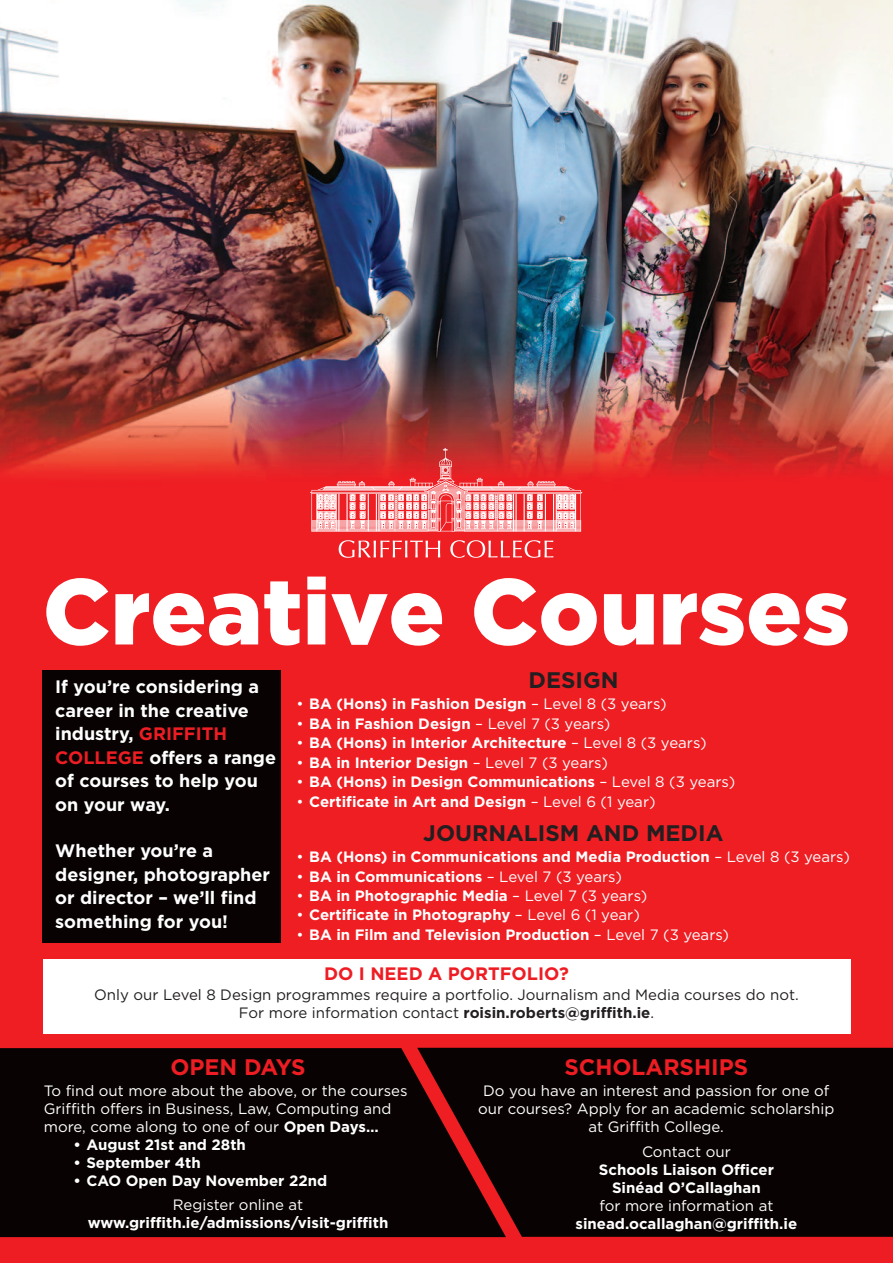
<style>
.page{position:relative;width:893px;height:1263px;background:#fff}
.page>*{position:absolute;margin:0;border:0;box-sizing:border-box;transform-origin:0 0}
.t1{font:900 93px "Gotham";color:#fff}
.t2{font:700 22.5px "Gotham";color:#231f20}
.t3{font:700 22.5px "Gotham";color:#ee1d23}
.t4{font:700 18px/23.4px "Gotham";color:#fff}
.t5{font:700 18px "Gotham";color:#ee1d23}
.t6{font:700 15px "Gotham";color:#fff}
.t7{font:15px/18px "Gotham";color:#fff}
.t8{font:15px "Gotham";color:#231f20}
.s1{color:#ee1d23}
.s2{font-weight:400}
.s3{font-weight:700}
</style>
<div class="page">
<img style="left:0;top:0;width:893px;height:1048px">
<div style="left:0;top:1228px;width:893px;height:35px;background:#ee1d23"></div>
<div style="left:0;top:1048px;width:417px;height:189px;background:#080302"></div>
<div style="left:43px;top:670px;width:238px;height:272px;background:#080302"></div>
<div style="left:43px;top:959px;width:807px;height:74px;background:#fff"></div>
<div style="left:417px;top:1048px;width:476px;height:189px;background:#080302"></div>
<svg style="left:339px;top:540px;width:101px;height:18px;background:#f2565a"></svg>
<svg style="left:450px;top:540px;width:103px;height:18px;background:#f15054"></svg>
<svg style="left:310px;top:448px;width:273px;height:84px;background:#ea6a6c"></svg>
<p class="t1" style="left:43px;top:558px;width:809px">Creative Courses</p>
<p class="t4" style="left:55px;top:676px;width:222px">If you’re considering a career in the creative industry, <span class="s1">GRIFFITH<br>COLLEGE</span> offers a range of courses to help you on your way.</p>
<p class="t4" style="left:55px;top:841px;width:216px">Whether you’re a designer, photographer or director – we’ll find something for you!</p>
<p class="t2" style="left:528px;top:672px;width:92px">DESIGN</p>
<p class="t6" style="left:296px;top:698px;width:372px"><span class="s2">•</span> BA (Hons) in Fashion Design <span class="s2">– Level 8 (3 years)</span></p>
<p class="t6" style="left:296px;top:718px;width:315px"><span class="s2">•</span> BA in Fashion Design <span class="s2">– Level 7 (3 years)</span></p>
<p class="t6" style="left:296px;top:737px;width:412px"><span class="s2">•</span> BA (Hons) in Interior Architecture <span class="s2">– Level 8 (3 years)</span></p>
<p class="t6" style="left:296px;top:757px;width:313px"><span class="s2">•</span> BA in Interior Design <span class="s2">– Level 7 (3 years)</span></p>
<p class="t6" style="left:296px;top:776px;width:440px"><span class="s2">•</span> BA (Hons) in Design Communications <span class="s2">– Level 8 (3 years)</span></p>
<p class="t6" style="left:296px;top:796px;width:361px"><span class="s2">•</span> Certificate in Art and Design <span class="s2">– Level 6 (1 year)</span></p>
<p class="t2" style="left:423px;top:825px;width:302px">JOURNALISM AND MEDIA</p>
<p class="t6" style="left:296px;top:851px;width:555px"><span class="s2">•</span> BA (Hons) in Communications and Media Production <span class="s2">– Level 8 (3 years)</span></p>
<p class="t6" style="left:296px;top:870px;width:327px"><span class="s2">•</span> BA in Communications <span class="s2">– Level 7 (3 years)</span></p>
<p class="t6" style="left:296px;top:890px;width:352px"><span class="s2">•</span> BA in Photographic Media <span class="s2">– Level 7 (3 years)</span></p>
<p class="t6" style="left:296px;top:909px;width:345px"><span class="s2">•</span> Certificate in Photography <span class="s2">– Level 6 (1 year)</span></p>
<p class="t6" style="left:296px;top:929px;width:434px"><span class="s2">•</span> BA in Film and Television Production <span class="s2">– Level 7 (3 years)</span></p>
<p class="t5" style="left:324px;top:967px;width:246px">DO I NEED A PORTFOLIO?</p>
<p class="t8" style="left:94px;top:989px;width:706px">Only our Level 8 Design programmes require a portfolio. Journalism and Media courses do not.</p>
<p class="t8" style="left:239px;top:1007px;width:417px">For more information contact <span class="s3">roisin.roberts@griffith.ie</span>.</p>
<p class="t3" style="left:170px;top:1058px;width:137px">OPEN DAYS</p>
<p class="t7" style="left:44px;top:1082px;width:365px">To find out more about the above, or the courses</p>
<p class="t7" style="left:44px;top:1100px;width:349px">Griffith offers in Business, Law, Computing and more, come along to one of our <span class="s3">Open Days…</span></p>
<p class="t6" style="left:74px;top:1139px;width:174px">• August 21st and 28th</p>
<p class="t6" style="left:74px;top:1157px;width:129px">• September 4th</p>
<p class="t6" style="left:74px;top:1175px;width:255px">• CAO Open Day November 22nd</p>
<p class="t7" style="left:173px;top:1196px;width:132px">Register online at</p>
<p class="t6" style="left:88px;top:1217px;width:302px">www.griffith.ie/admissions/visit-griffith</p>
<p class="t3" style="left:564px;top:1058px;width:185px">SCHOLARSHIPS</p>
<p class="t7" style="left:483px;top:1082px;width:348px">Do you have an interest and passion for one of</p>
<p class="t7" style="left:478px;top:1100px;width:358px">our courses? Apply for an academic scholarship</p>
<p class="t7" style="left:588px;top:1118px;width:137px">at Griffith College.</p>
<p class="t7" style="left:642px;top:1143px;width:90px">Contact our</p>
<p class="t6" style="left:599px;top:1164px;width:177px">Schools Liaison Officer</p>
<p class="t6" style="left:612px;top:1182px;width:150px">Sinéad O’Callaghan</p>
<p class="t7" style="left:599px;top:1197px;width:176px">for more information at</p>
<p class="t6" style="left:575px;top:1218px;width:223px">sinead.ocallaghan@griffith.ie</p>
</div>
